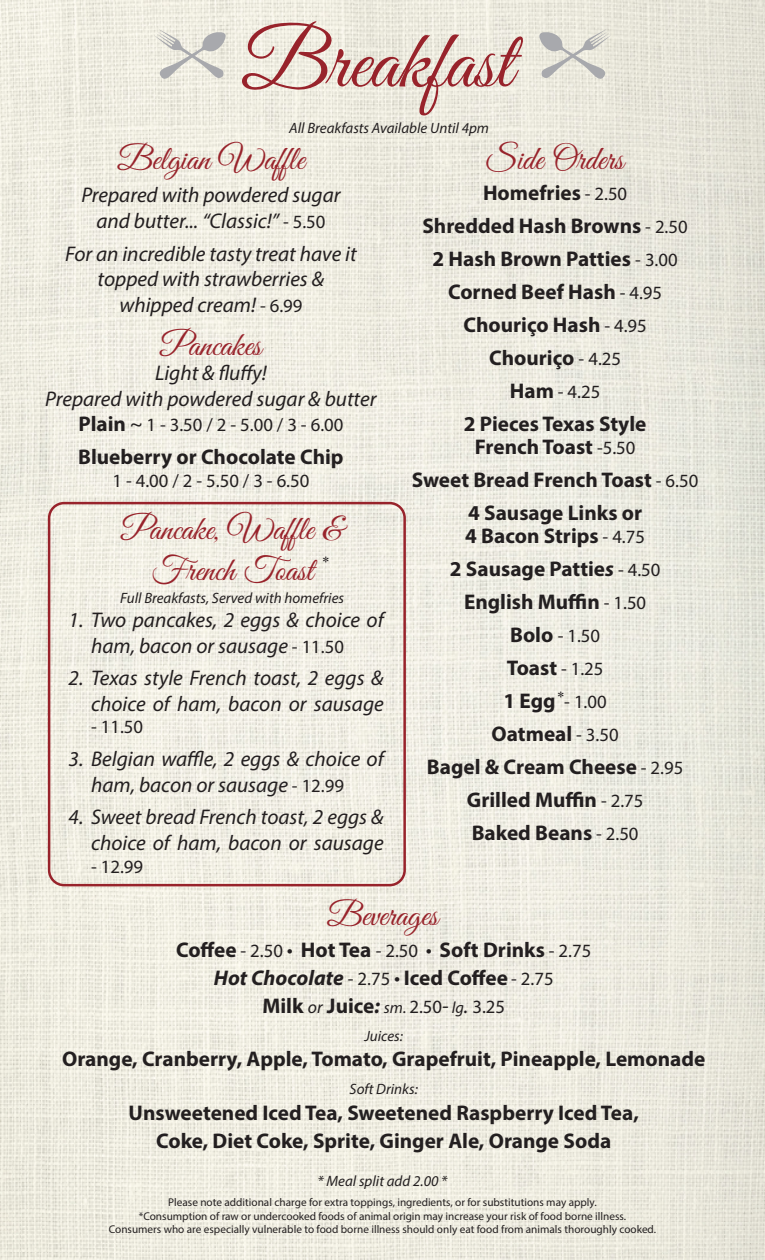
<style>
.page{position:relative;width:765px;height:1260px;background:#fff}
.page>*{position:absolute;margin:0;border:0;box-sizing:border-box;transform-origin:0 0}
.t1{font:83.25px "Great Vibes";color:#98232b}
.t2{font:33.75px "Great Vibes";color:#98232b}
.t3{font:700 21.25px/33px "Myriad Pro";color:#231f20;text-align:center}
.t4{font:italic 21.25px/25.5px "Myriad Pro";color:#231f20;text-align:center}
.t5{font:italic 700 21.25px "Myriad Pro";color:#231f20}
.t6{font:18.75px "Myriad Pro";color:#231f20}
.t7{font:italic 15px "Myriad Pro";color:#231f20}
.t8{font:15px "Times New Roman";color:#231f20}
.t9{font:11.25px "Myriad Pro";color:#231f20}
.s1{font-style:normal;font-size:18.75px}
.s2{font-weight:700;font-size:21.25px}
.s3{font-style:italic;font-size:21.25px}
.s4{font-weight:400;font-size:18.75px}
.s5{font-style:italic}
.s6{font-weight:400;font-style:italic}
.s7{font-weight:400;font-style:normal;font-size:18.75px}
.s8{font-weight:400}
.s9{font-style:normal}
.s10{font-weight:400;font-style:italic;font-size:17.5px}
.s11{font-weight:400;font-style:italic;font-size:16.25px}
</style>
<div class="page">
<img style="left:0;top:0;width:765px;height:1260px">
<svg style="left:153px;top:29px;width:73px;height:52px;background:#dcdad3"></svg>
<svg style="left:539px;top:29px;width:73px;height:52px;background:#d9d8d0"></svg>
<div style="left:48px;top:502px;width:358px;height:384px;border:2px solid #98232b;border-radius:15px"></div>
<h1 class="t1" style="left:241px;top:16px;width:273px">Breakfast</h1>
<p class="t7" style="left:289px;top:118px;width:201px">All Breakfasts Available Until 4pm</p>
<p class="t2" style="left:117px;top:141px;width:189px">Belgian Waffle</p>
<p class="t4" style="left:81px;top:182px;width:261px">Prepared with powdered sugar and butter... “Classic!” <span class="s1">- 5.50</span></p>
<p class="t4" style="left:65px;top:241px;width:293px">For an incredible tasty treat have it topped with strawberries &amp; whipped cream! <span class="s1">- 6.99</span></p>
<p class="t2" style="left:160px;top:326px;width:103px">Pancakes</p>
<p class="t4" style="left:45px;top:360px;width:333px">Light &amp; fluffy!<br>Prepared with powdered sugar &amp; butter</p>
<p class="t6" style="left:78px;top:414px;width:267px"><span class="s2">Plain</span> <span class="s3">~</span> 1 - 3.50 / 2 - 5.00 / 3 - 6.00</p>
<p class="t3" style="left:78px;top:440px;width:267px">Blueberry or Chocolate Chip</p>
<p class="t6" style="left:112px;top:469px;width:198px">1 - 4.00 / 2 - 5.50 / 3 - 6.50</p>
<p class="t2" style="left:121px;top:511px;width:223px">Pancake, Waffle &amp;</p>
<p class="t2" style="left:151px;top:551px;width:163px">French Toast</p>
<p class="t7" style="left:120px;top:589px;width:225px">Full Breakfasts, Served with homefries</p>
<p class="t8" style="left:322px;top:552px;width:9px">*</p>
<p class="t4" style="left:91px;top:607px;width:294px;text-align:left;text-indent:-22px">1. Two pancakes, 2 eggs &amp; choice of ham, bacon or sausage <span class="s1">- 11.50</span></p>
<p class="t4" style="left:69px;top:665px;width:317px;text-align:right">2. Texas style French toast, 2 eggs &amp; choice of ham, bacon or sausage</p>
<p class="t6" style="left:91px;top:715px;width:54px">- 11.50</p>
<p class="t4" style="left:91px;top:746px;width:294px;text-align:left;text-indent:-22px">3. Belgian waffle, 2 eggs &amp; choice of ham, bacon or sausage <span class="s1">- 12.99</span></p>
<p class="t4" style="left:69px;top:804px;width:317px;text-align:right">4. Sweet bread French toast, 2 eggs &amp; choice of ham, bacon or sausage</p>
<p class="t6" style="left:91px;top:855px;width:54px">- 12.99</p>
<p class="t2" style="left:487px;top:141px;width:139px">Side Orders</p>
<p class="t3" style="left:423px;top:176px;width:267px">Homefries <span class="s4">- 2.50<br></span>Shredded Hash Browns <span class="s4">- 2.50<br></span>2 Hash Brown Patties <span class="s4">- 3.00</span></p>
<p class="t3" style="left:448px;top:275px;width:216px">Corned Beef Hash <span class="s4">- 4.95</span></p>
<p class="t3" style="left:463px;top:308px;width:185px">Chouriço Hash <span class="s4">- 4.95<br></span>Chouriço <span class="s4">- 4.25</span></p>
<p class="t6" style="left:510px;top:380px;width:92px"><span class="s2">Ham</span> - 4.25</p>
<p class="t3" style="left:464px;top:412px;width:184px;line-height:23px">2 Pieces Texas Style<br>French Toast <span class="s4">-5.50</span></p>
<p class="t3" style="left:412px;top:463px;width:288px">Sweet Bread French Toast <span class="s4">- 6.50</span></p>
<p class="t3" style="left:468px;top:496px;width:176px">4 Sausage Links or</p>
<p class="t3" style="left:450px;top:519px;width:212px">4 Bacon Strips <span class="s4">- 4.75<br></span>2 Sausage Pattie<span class="s5">s</span> <span class="s4">- 4.50</span></p>
<p class="t3" style="left:464px;top:585px;width:184px">English Muffin <span class="s4">- 1.50</span></p>
<p class="t6" style="left:510px;top:624px;width:92px"><span class="s2">Bolo</span> - 1.50</p>
<p class="t3" style="left:507px;top:651px;width:98px">Toast <span class="s4">- 1.25</span></p>
<p class="t6" style="left:504px;top:690px;width:105px"><span class="s2">1 Egg</span> - 1.00</p>
<p class="t3" style="left:427px;top:717px;width:258px">Oatmeal <span class="s4">- 3.50<br></span>Bagel &amp; Cream Cheese <span class="s4">- 2.95</span></p>
<p class="t3" style="left:467px;top:783px;width:178px;text-align:left">Grilled Muffin <span class="s4">- 2.75<br></span>Baked Beans <span class="s4">- 2.50</span></p>
<p class="t8" style="left:557px;top:687px;width:9px">*</p>
<p class="t2" style="left:327px;top:896px;width:113px">Beverages</p>
<p class="t3" style="left:176px;top:932px;width:417px">Coffee <span class="s4">- 2.50</span> <span class="s6">•</span> Hot Tea <span class="s4">- 2.50</span> <span class="s6">•</span> Soft Drinks <span class="s4">- 2.75</span></p>
<p class="t5" style="left:214px;top:964px;width:341px">Hot Chocolate <span class="s7">- 2.75</span> <span class="s8">•</span> <span class="s9">Iced Coffee</span> <span class="s7">- 2.75</span></p>
<p class="t3" style="left:262px;top:988px;width:244px">Milk <span class="s10">or</span> Juice<span class="s5">:</span> <span class="s11">sm.</span> <span class="s4">2.50</span><span class="s6">-</span> <span class="s11">lg</span><span class="s6">.</span> <span class="s4">3.25</span></p>
<p class="t7" style="left:364px;top:1026px;width:40px">Juices:</p>
<p class="t3" style="left:62px;top:1042px;width:645px">Orange, Cranberry, Apple, Tomato, Grapefruit, Pineapple, Lemonade</p>
<p class="t7" style="left:350px;top:1080px;width:70px">Soft Drinks:</p>
<p class="t3" style="left:129px;top:1095px;width:512px">Unsweetened Iced Tea, Sweetened Raspberry Iced Tea,</p>
<p class="t3" style="left:156px;top:1123px;width:457px">Coke, Diet Coke, Sprite, Ginger Ale, Orange Soda</p>
<p class="t7" style="left:318px;top:1171px;width:131px">* Meal split add 2.00 *</p>
<p class="t9" style="left:168px;top:1196px;width:430px">Please note additional charge for extra toppings, ingredients, or for substitutions may apply.</p>
<p class="t9" style="left:139px;top:1209px;width:489px">*Consumption of raw or undercooked foods of animal origin may increase your risk of food borne illness.</p>
<p class="t9" style="left:109px;top:1223px;width:549px">Consumers who are especially vulnerable to food borne illness should only eat food from animals thoroughly cooked.</p>
</div>
